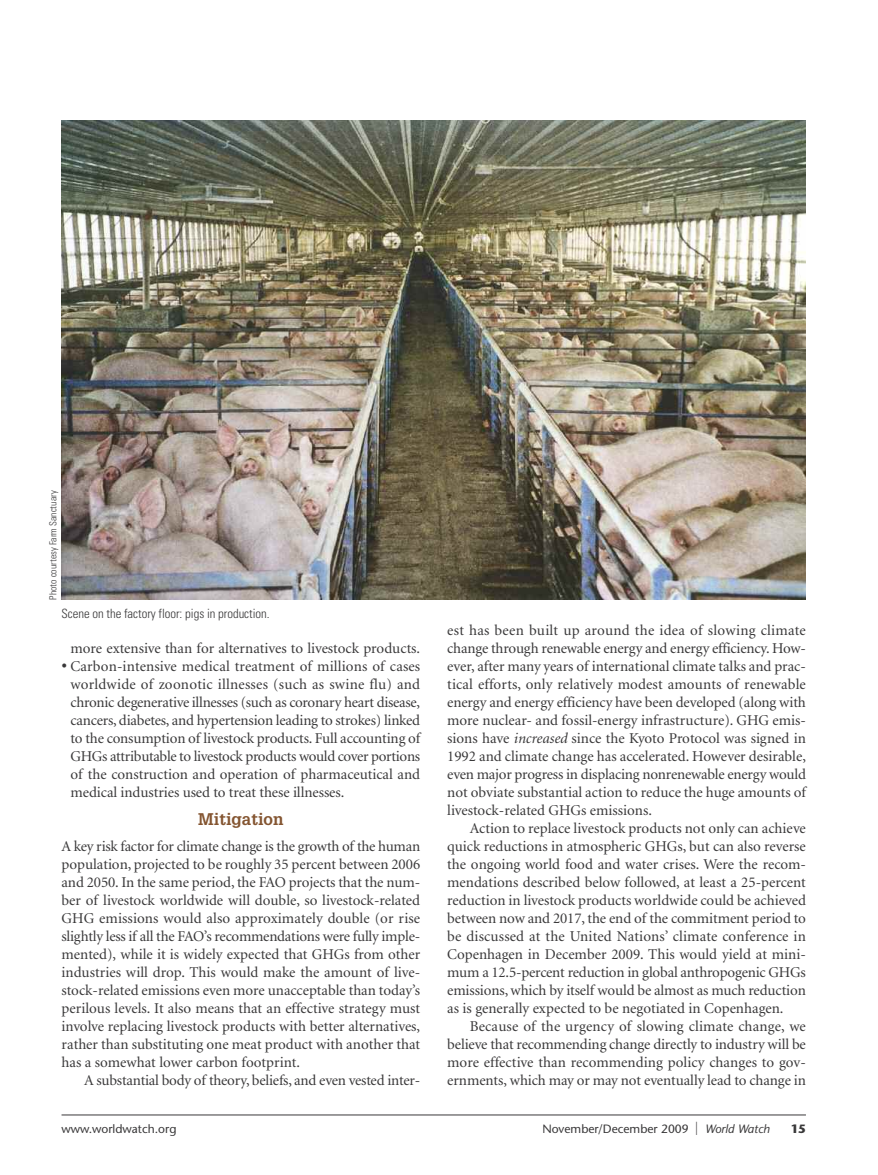
<style>
.page{position:relative;width:878px;height:1175px;background:#fff}
.page>*{position:absolute;margin:0;border:0;box-sizing:border-box;transform-origin:0 0}
.t1{font:700 16.5px "Glypha";color:#845531}
.t2{font:15px/18px "Minion";letter-spacing:-.005em;color:#393839;text-align:justify}
.t3{font:300 condensed 12.75px "Univers";letter-spacing:-.005em;color:#393839}
.t4{font:12px "Stone Sans";color:#393839}
.t5{font:700 12px "Stone Sans";color:#393839}
.t6{font:300 condensed 9.75px "Univers";color:#393839}
.s1{font-size:19.5px}
.s2{font-style:italic}
.s3{font-size:18px}
</style>
<div class="page">
<hr style="left:62px;top:1114px;width:744px;height:1px;background:#393839">
<img style="left:62px;top:120px;width:743px;height:479px">
<p class="t6" style="left:49px;top:599px;width:110px;rotate:-90deg">Photo courtesy Farm Sanctuary</p>
<p class="t3" style="left:62px;top:608px;width:209px">Scene on the factory floor: pigs in production.</p>
<p class="t2" style="left:70px;top:640px;width:351px">more extensive than for alternatives to livestock products.</p>
<p class="t2" style="left:70px;top:658px;width:351px;text-indent:-9px"><span class="s1">•</span> Carbon-intensive medical treatment of millions of cases worldwide of zoonotic illnesses (such as swine flu) and chronic degenerative illnesses (such as coronary heart disease, cancers, diabetes, and hypertension leading to strokes) linked to the consumption of livestock products. Full accounting of GHGs attributable to livestock products would cover portions of the construction and operation of pharmaceutical and medical industries used to treat these illnesses.</p>
<p class="t1" style="left:198px;top:810px;width:87px">Mitigation</p>
<p class="t2" style="left:61px;top:838px;width:360px">A key risk factor for climate change is the growth of the human population, projected to be roughly 35 percent between 2006 and 2050. In the same period, the FAO projects that the num&shy;ber of livestock worldwide will double, so livestock-related GHG emissions would also approximately double (or rise slightly less if all the FAO’s recommendations were fully imple&shy;mented), while it is widely expected that GHGs from other industries will drop. This would make the amount of live&shy;stock-related emissions even more unacceptable than today’s perilous levels. It also means that an effective strategy must involve replacing livestock products with better alternatives, rather than substituting one meat product with another that has a somewhat lower carbon footprint.</p>
<p class="t2" style="left:84px;top:1072px;width:338px">A substantial body of theory, beliefs, and even vested inter-</p>
<p class="t2" style="left:447px;top:622px;width:360px">est has been built up around the idea of slowing climate change through renewable energy and energy efficiency. How&shy;ever, after many years of international climate talks and prac&shy;tical efforts, only relatively modest amounts of renewable energy and energy efficiency have been developed (along with more nuclear- and fossil-energy infrastructure). GHG emis&shy;sions have <span class="s2">increased</span> since the Kyoto Protocol was signed in 1992 and climate change has accelerated. However desirable, even major progress in displacing nonrenewable energy would not obviate substantial action to reduce the huge amounts of livestock-related GHGs emissions.</p>
<p class="t2" style="left:447px;top:820px;width:360px;text-indent:22px">Action to replace livestock products not only can achieve quick reductions in atmospheric GHGs, but can also reverse the ongoing world food and water crises. Were the recom&shy;mendations described below followed, at least a 25-percent reduction in livestock products worldwide could be achieved between now and 2017, the end of the commitment period to be discussed at the United Nations’ climate conference in Copenhagen in December 2009. This would yield at mini&shy;mum a 12.5-percent reduction in global anthropogenic GHGs emissions, which by itself would be almost as much reduction as is generally expected to be negotiated in Copenhagen.</p>
<p class="t2" style="left:447px;top:1018px;width:360px;text-indent:23px">Because of the urgency of slowing climate change, we believe that recommending change directly to industry will be more effective than recommending policy changes to gov&shy;ernments, which may or may not eventually lead to change in</p>
<p class="t4" style="left:62px;top:1123px;width:116px">www.worldwatch.org</p>
<p class="t4" style="left:542px;top:1123px;width:229px">November/December 2009 <span class="s3">|</span> <span class="s2">World Watch</span></p>
<p class="t5" style="left:790px;top:1123px;width:17px">15</p>
</div>
